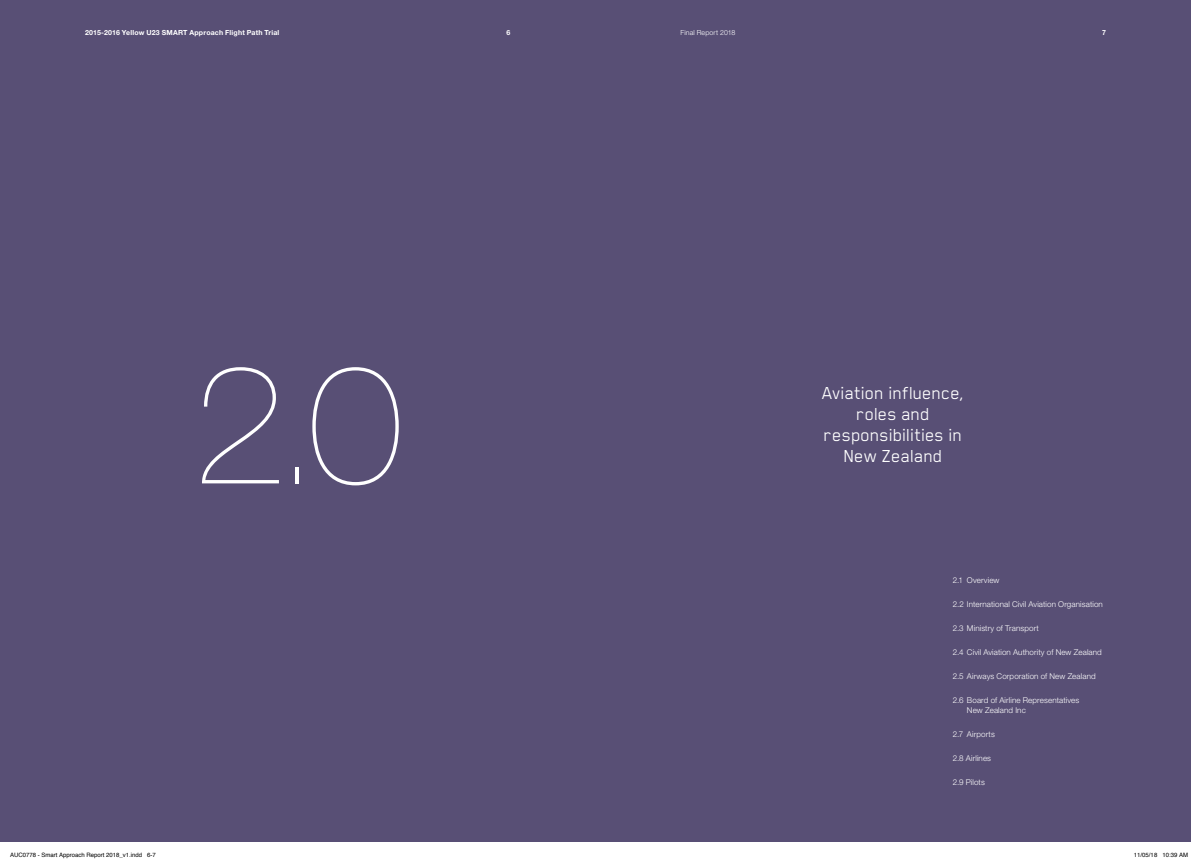
<style>
.page{position:relative;width:1191px;height:860px;background:#fff}
.page>*{position:absolute;margin:0;border:0;box-sizing:border-box;transform-origin:0 0}
.t1{font:200 168px "Helvetica Neue LT Std";color:#fff}
.t2{font:20px/21px "Blender Pro";letter-spacing:-.005em;color:#fff;text-align:center}
.t3{font:300 8px/10px "Helvetica Neue LT Std";letter-spacing:.015em;color:#fff}
.t4{font:700 7px "Helvetica Neue LT Std";letter-spacing:.025em;color:#fff}
.t5{font:300 7px "Helvetica Neue LT Std";letter-spacing:.02em;color:#fff}
.t6{font:6px "Helvetica";color:#000}
</style>
<div class="page">
<div style="left:0;top:0;width:1191px;height:842px;background:#584f75"></div>
<p class="t4" style="left:85px;top:29px;width:196px">2015-2016 Yellow U23 SMART Approach Flight Path Trial</p>
<p class="t4" style="left:506px;top:29px;width:5px">6</p>
<p class="t5" style="left:680px;top:29px;width:56px">Final Report 2018</p>
<p class="t4" style="left:1102px;top:29px;width:5px">7</p>
<h1 class="t1" style="left:193px;top:327px;width:211px">2.0</h1>
<h2 class="t2" style="left:822px;top:382px;width:144px">Aviation influence, roles and responsibilities in<br>New Zealand</h2>
<p class="t3" style="left:952px;top:575px;width:48px">2.1 Overview</p>
<p class="t3" style="left:952px;top:599px;width:152px">2.2 International Civil Aviation Organisation</p>
<p class="t3" style="left:952px;top:623px;width:88px">2.3 Ministry of Transport</p>
<p class="t3" style="left:952px;top:647px;width:151px">2.4 Civil Aviation Authority of New Zealand</p>
<p class="t3" style="left:952px;top:671px;width:144px">2.5 Airways Corporation of New Zealand</p>
<p class="t3" style="left:967px;top:695px;width:114px;text-indent:-14px">2.6 Board of Airline Representatives<br>New Zealand Inc</p>
<p class="t3" style="left:952px;top:729px;width:44px">2.7 Airports</p>
<p class="t3" style="left:952px;top:753px;width:40px">2.8 Airlines</p>
<p class="t3" style="left:952px;top:777px;width:34px">2.9 Pilots</p>
<p class="t6" style="left:10px;top:850px;width:147px">AUC0778 - Smart Approach Report 2018_v1.indd 6-7</p>
<p class="t6" style="left:1134px;top:850px;width:56px">11/05/18 10:39 AM</p>
</div>
